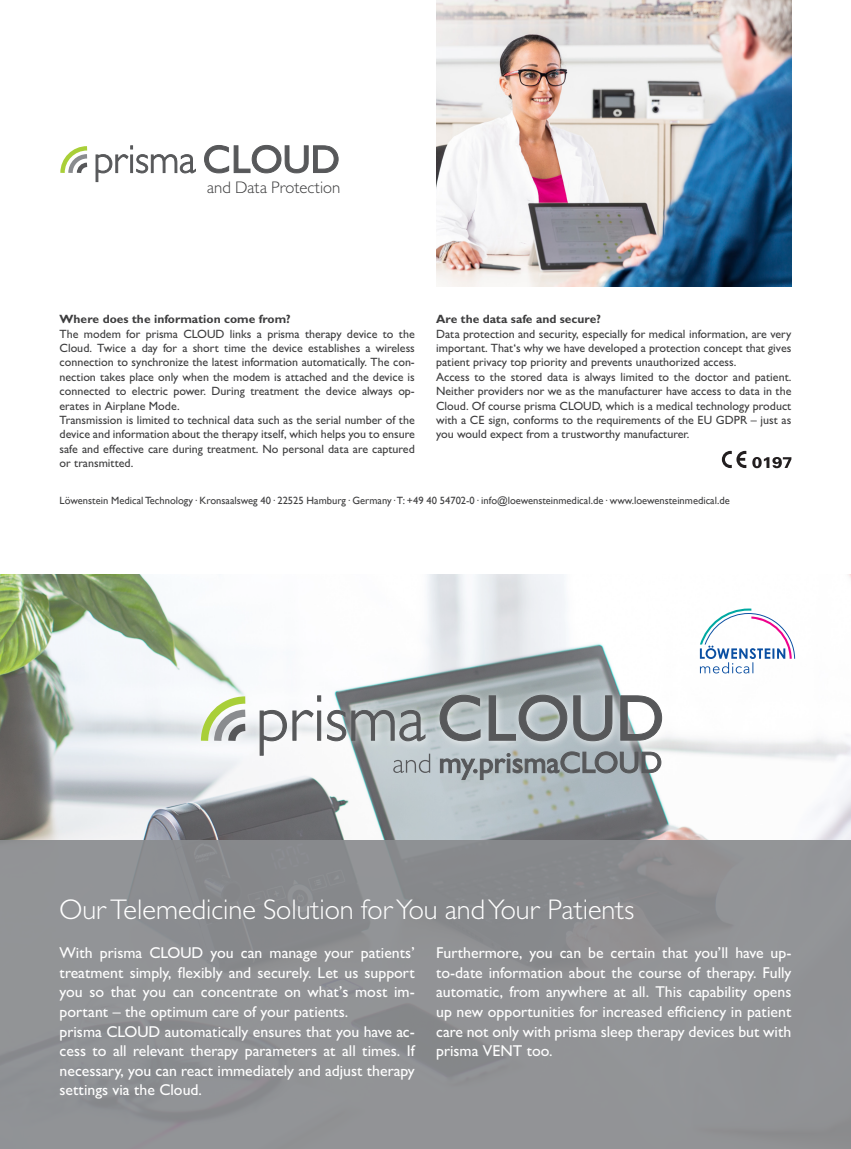
<style>
.page{position:relative;width:851px;height:1149px;background:#fff}
.page>*{position:absolute;margin:0;border:0;box-sizing:border-box;transform-origin:0 0}
.HL_schwarz{font:300 28.5px "Gill Sans MT Pro";color:#fff}
.HL_schwarz-2{font:300 16.8px "Gill Sans MT Pro";color:#3e3e3f}
.t1{font:500 15.75px/19.5px "Gill Sans MT Pro";color:#fff;text-align:justify}
.HL_schwarz-3{font:500 12px/14.4px "Gill Sans MT Pro";color:#3e3e3f;text-align:justify}
.HL_schwarz-4{font:700 12px "Gill Sans MT Pro";color:#3e3e3f}
.t2{font:10.5px "Gill Sans";color:#3e3e3f}
.s1{font-family:"Gill Sans";font-weight:400}
</style>
<div class="page">
<svg style="left:60px;top:144px;width:278px;height:38px"></svg>
<img style="left:0;top:574px;width:850px;height:265px">
<div style="left:0;top:839px;width:850px;height:309px;background:#929396"></div>
<svg style="left:699px;top:608px;width:96px;height:65px"></svg>
<img style="left:436px;top:0;width:355px;height:287px">
<div style="left:195px;top:688px;width:476px;height:76px;background:#fff;opacity:.75"></div>
<svg style="left:197px;top:692px;width:55px;height:55px"></svg>
<svg style="left:259px;top:694px;width:403px;height:85px"></svg>
<svg style="left:752px;top:457px;width:39px;height:11px"></svg>
<svg style="left:721px;top:450px;width:25px;height:18px"></svg>
<p class="HL_schwarz-2" style="left:207px;top:177px;width:134px">and Data Protection</p>
<p class="HL_schwarz-4" style="left:60px;top:311px;width:233px">Where does the information come from?</p>
<p class="HL_schwarz-3" style="left:60px;top:326px;width:357px">The modem for prisma CLOUD links a prisma therapy device to the Cloud. Twice a day for a short time the device establishes a wireless connection to synchronize the latest information automatically. The con&shy;nection takes place only when the modem is attached and the device is connected to electric power. During treatment the device always op&shy;erates in Airplane Mode.</p>
<p class="HL_schwarz-3" style="left:60px;top:412px;width:357px">Transmission is limited to technical data such as the serial number of the device and information about the therapy itself, which helps you to ensure safe and effective care during treatment. No personal data are captured or transmitted.</p>
<p class="HL_schwarz-4" style="left:436px;top:311px;width:166px">Are the data safe and secure?</p>
<p class="HL_schwarz-3" style="left:436px;top:326px;width:357px">Data protection and security, especially for medical information, are very important. That‘s why we have developed a protection concept that gives patient privacy top priority and prevents unauthorized access.</p>
<p class="HL_schwarz-3" style="left:436px;top:369px;width:357px">Access to the stored data is always limited to the doctor and patient.<br>Neither providers nor we as the manufacturer have access to data in the Cloud. Of course prisma CLOUD, which is a medical technology product with a CE sign, conforms to the requirements of the EU GDPR – just as you would expect from a trustworthy manufacturer.</p>
<p class="t2" style="left:60px;top:494px;width:671px">Löwenstein Medical Technology· Kronsaalsweg 40· 22525 Hamburg· Germany· T: +49 40 54702-0· info@loewensteinmedical.de· www.loewensteinmedical.de</p>
<p class="HL_schwarz" style="left:60px;top:891px;width:576px">Our Telemedicine Solution for You and Your Patients</p>
<p class="t1" style="left:60px;top:942px;width:357px">With prisma CLOUD you can manage your patients<span class="s1">’ </span>treatment simply, flexibly and securely. Let us support you so that you can concentrate on what<span class="s1">’</span>s most im&shy;portant – the optimum care of your patients.</p>
<p class="t1" style="left:60px;top:1020px;width:357px">prisma CLOUD automatically ensures that you have ac&shy;cess to all relevant therapy parameters at all times. If necessary, you can react immediately and adjust therapy settings via the Cloud.</p>
<p class="t1" style="left:436px;top:942px;width:357px">Furthermore, you can be certain that you<span class="s1">’</span>ll have up&shy;to-date information about the course of therapy. Fully automatic, from anywhere at all. This capability opens up new opportunities for increased efficiency in patient care not only with prisma sleep therapy devices but with prisma VENT too.</p>
</div>
